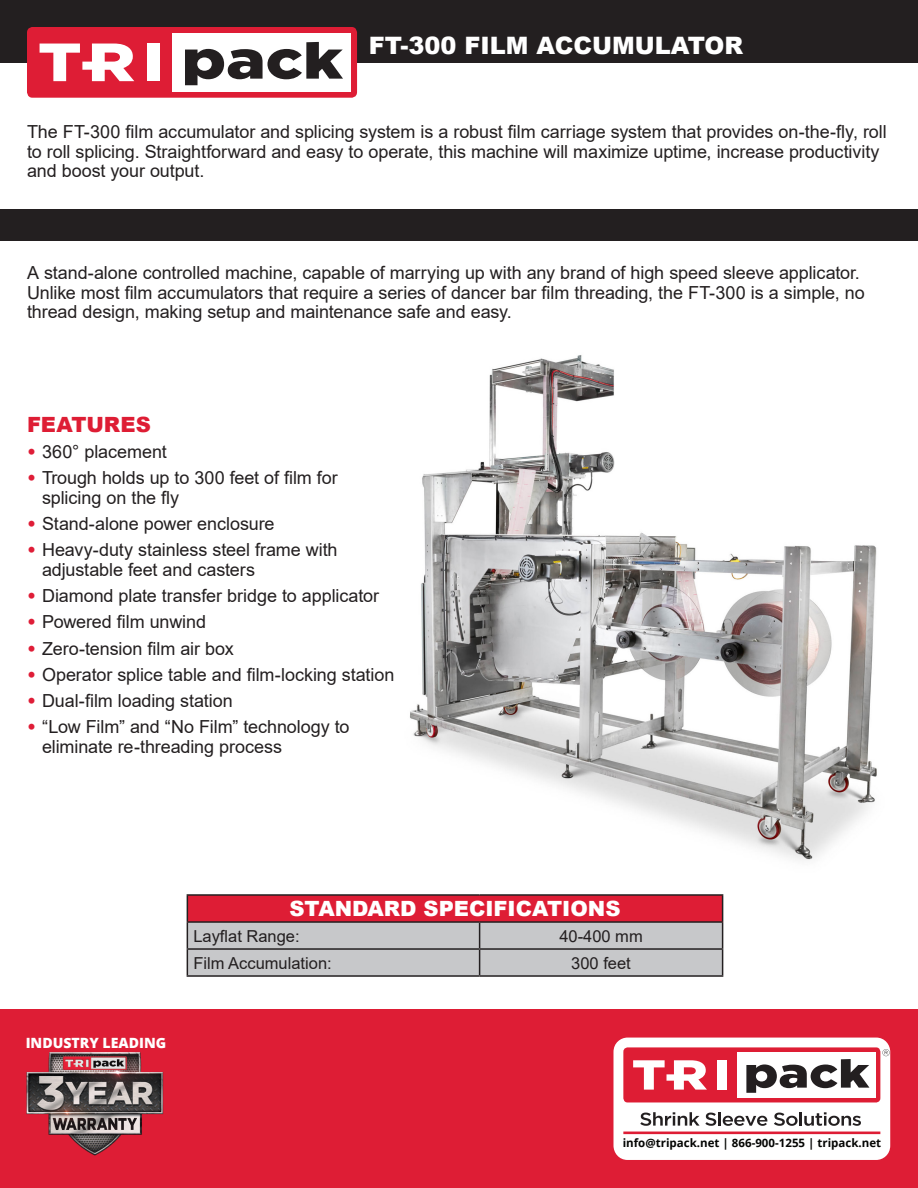
<style>
.page{position:relative;width:918px;height:1188px;background:#fff}
.page>*{position:absolute;margin:0;border:0;box-sizing:border-box;transform-origin:0 0}
.t1{font:900 24px "Arial";color:#fff}
.t2{font:900 21px "Arial";color:#fff}
.t3{font:900 21px "Arial";color:#de1d34}
.t4{font:18px/19.5px "Arial";letter-spacing:-.005em;color:#231f20}
.t5{font:16.5px "Arial";color:#231f20}
.t6{font:800 14.1px "Open Sans";color:#fff}
.t7{font:700 11.55px "Open Sans";color:#040503}
.s1{font-weight:900;color:#df1d37}
</style>
<div class="page">
<img style="left:410px;top:355px;width:467px;height:505px">
<div style="left:0;top:0;width:918px;height:62px;background:#231f20"></div>
<div style="left:27px;top:27px;width:330px;height:71px;background:#de1d35;border-radius:6px"></div>
<svg style="left:40px;top:44px;width:94px;height:37px"></svg>
<div style="left:147px;top:44px;width:13px;height:37px;background:#fff"></div>
<div style="left:173px;top:33px;width:178px;height:59px;background:#fff"></div>
<svg style="left:185px;top:42px;width:158px;height:43px"></svg>
<div style="left:0;top:1010px;width:917px;height:178px;background:#de1d35"></div>
<div style="left:613px;top:1038px;width:277px;height:122px;background:#fff;border-radius:14px"></div>
<div style="left:623px;top:1047px;width:257px;height:55px;background:#de1d34;border-radius:4px"></div>
<svg style="left:633px;top:1060px;width:74px;height:30px"></svg>
<div style="left:717px;top:1060px;width:10px;height:30px;background:#fff"></div>
<div style="left:737px;top:1052px;width:138px;height:46px;background:#fff"></div>
<svg style="left:746px;top:1059px;width:123px;height:34px"></svg>
<svg style="left:882px;top:1049px;width:8px;height:7px"></svg>
<svg style="left:640px;top:1112px;width:76px;height:14px"></svg>
<hr style="left:718px;top:1112px;width:3px;height:14px;background:#231f20">
<svg style="left:723px;top:1116px;width:44px;height:10px"></svg>
<svg style="left:774px;top:1113px;width:24px;height:13px"></svg>
<hr style="left:799px;top:1112px;width:3px;height:14px;background:#231f20">
<svg style="left:804px;top:1112px;width:57px;height:14px"></svg>
<hr style="left:623px;top:1132px;width:257px;height:2px;background:#de1d35">
<div style="left:0;top:210px;width:918px;height:31px;background:#231f20"></div>
<hr style="left:187px;top:894px;width:293px;height:2px;background:#231f20">
<hr style="left:480px;top:894px;width:243px;height:2px;background:#231f20">
<svg style="left:187px;top:896px;width:536px;height:79px;background:#c68992"></svg>
<hr style="left:187px;top:975px;width:293px;height:2px;background:#231f20">
<hr style="left:480px;top:975px;width:243px;height:2px;background:#231f20">
<img style="left:26px;top:1052px;width:138px;height:104px">
<p class="t1" style="left:369px;top:28px;width:376px">FT-300 FILM ACCUMULATOR</p>
<p class="t4" style="left:27px;top:122px;width:861px">The FT-300 film accumulator and splicing system is a robust film carriage system that provides on-the-fly, roll to roll splicing. Straightforward and easy to operate, this machine will maximize uptime, increase productivity and boost your output.</p>
<p class="t4" style="left:27px;top:263px;width:839px">A stand-alone controlled machine, capable of marrying up with any brand of high speed sleeve applicator.<br>Unlike most film accumulators that require a series of dancer bar film threading, the FT-300 is a simple, no thread design, making setup and maintenance safe and easy.</p>
<p class="t3" style="left:27px;top:410px;width:125px">FEATURES</p>
<p class="t4" style="left:27px;top:442px;width:141px"><span class="s1">•</span> 360° placement</p>
<p class="t4" style="left:42px;top:468px;width:297px;text-indent:-15px"><span class="s1">•</span> Trough holds up to 300 feet of film for splicing on the fly</p>
<p class="t4" style="left:27px;top:514px;width:249px"><span class="s1">•</span> Stand-alone power enclosure</p>
<p class="t4" style="left:42px;top:540px;width:297px;text-indent:-15px"><span class="s1">•</span> Heavy-duty stainless steel frame with adjustable feet and casters</p>
<p class="t4" style="left:27px;top:586px;width:354px"><span class="s1">•</span> Diamond plate transfer bridge to applicator</p>
<p class="t4" style="left:27px;top:612px;width:181px"><span class="s1">•</span> Powered film unwind</p>
<p class="t4" style="left:27px;top:638px;width:208px"><span class="s1">•</span> Zero-tension film air box</p>
<p class="t4" style="left:27px;top:665px;width:369px"><span class="s1">•</span> Operator splice table and film-locking station</p>
<p class="t4" style="left:27px;top:691px;width:207px"><span class="s1">•</span> Dual-film loading station</p>
<p class="t4" style="left:42px;top:717px;width:309px;text-indent:-15px"><span class="s1">•</span> “Low Film” and “No Film” technology to eliminate re-threading process</p>
<p class="t6" style="left:26px;top:1032px;width:142px">INDUSTRY LEADING</p>
<p class="t2" style="left:289px;top:893px;width:333px">STANDARD SPECIFICATIONS</p>
<p class="t5" style="left:193px;top:924px;width:108px">Layflat Range:</p>
<p class="t5" style="left:559px;top:924px;width:85px">40-400 mm</p>
<p class="t5" style="left:193px;top:951px;width:140px">Film Accumulation:</p>
<p class="t5" style="left:571px;top:951px;width:61px">300 feet</p>
<p class="t7" style="left:623px;top:1135px;width:260px">info@tripack.net | 866-900-1255 | tripack.net</p>
</div>
